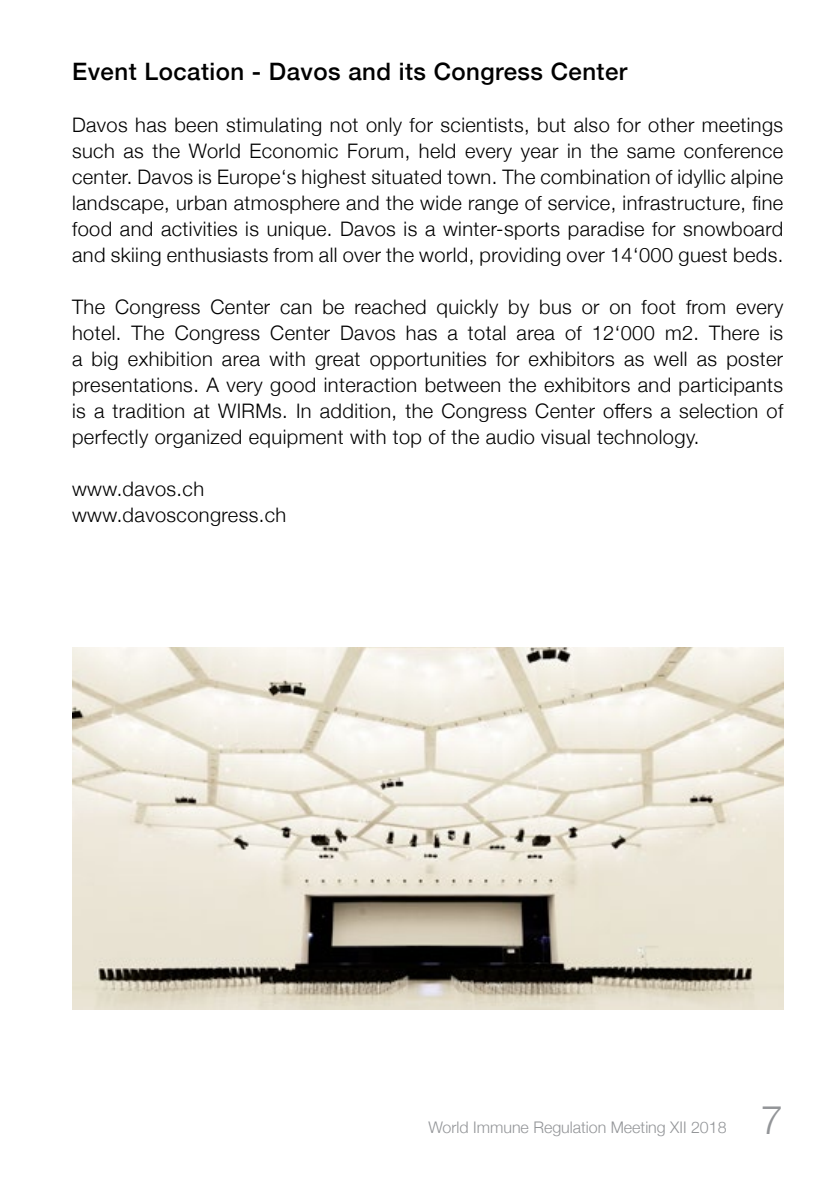
<style>
.page{position:relative;width:840px;height:1191px;background:#fff}
.page>*{position:absolute;margin:0;border:0;box-sizing:border-box;transform-origin:0 0}
.t1{font:300 40px "Helvetica Neue";color:#939598}
.t2{font:500 24px "Helvetica Neue";letter-spacing:.02em;color:#000}
.t3{font:300 20px/26px "Helvetica Neue";letter-spacing:.02em;color:#000;text-align:justify}
.t4{font:300 16px "Helvetica Neue";color:#939598}
</style>
<div class="page">
<img style="left:72px;top:648px;width:710px;height:361px">
<p class="t2" style="left:72px;top:52px;width:556px">Event Location - Davos and its Congress Center</p>
<p class="t3" style="left:72px;top:111px;width:712px">Davos has been stimulating not only for scientists, but also for other meetings such as the World Economic Forum, held every year in the same conference center. Davos is Europe‘s highest situated town. The combination of idyllic alpine landscape, urban atmosphere and the wide range of service, infrastructure, fine food and activities is unique. Davos is a winter-sports paradise for snowboard and skiing enthusiasts from all over the world, providing over 14‘000 guest beds.</p>
<p class="t3" style="left:72px;top:293px;width:712px">The Congress Center can be reached quickly by bus or on foot from every hotel. The Congress Center Davos has a total area of 12‘000 m2. There is a big exhibition area with great opportunities for exhibitors as well as poster presentations. A very good interaction between the exhibitors and participants is a tradition at WIRMs. In addition, the Congress Center offers a selection of perfectly organized equipment with top of the audio visual technology.</p>
<p class="t3" style="left:72px;top:475px;width:215px">www.davos.ch www.davoscongress.ch</p>
<p class="t4" style="left:428px;top:1114px;width:299px">World Immune Regulation Meeting XII 2018</p>
<h1 class="t1" style="left:760px;top:1087px;width:24px">7</h1>
</div>
